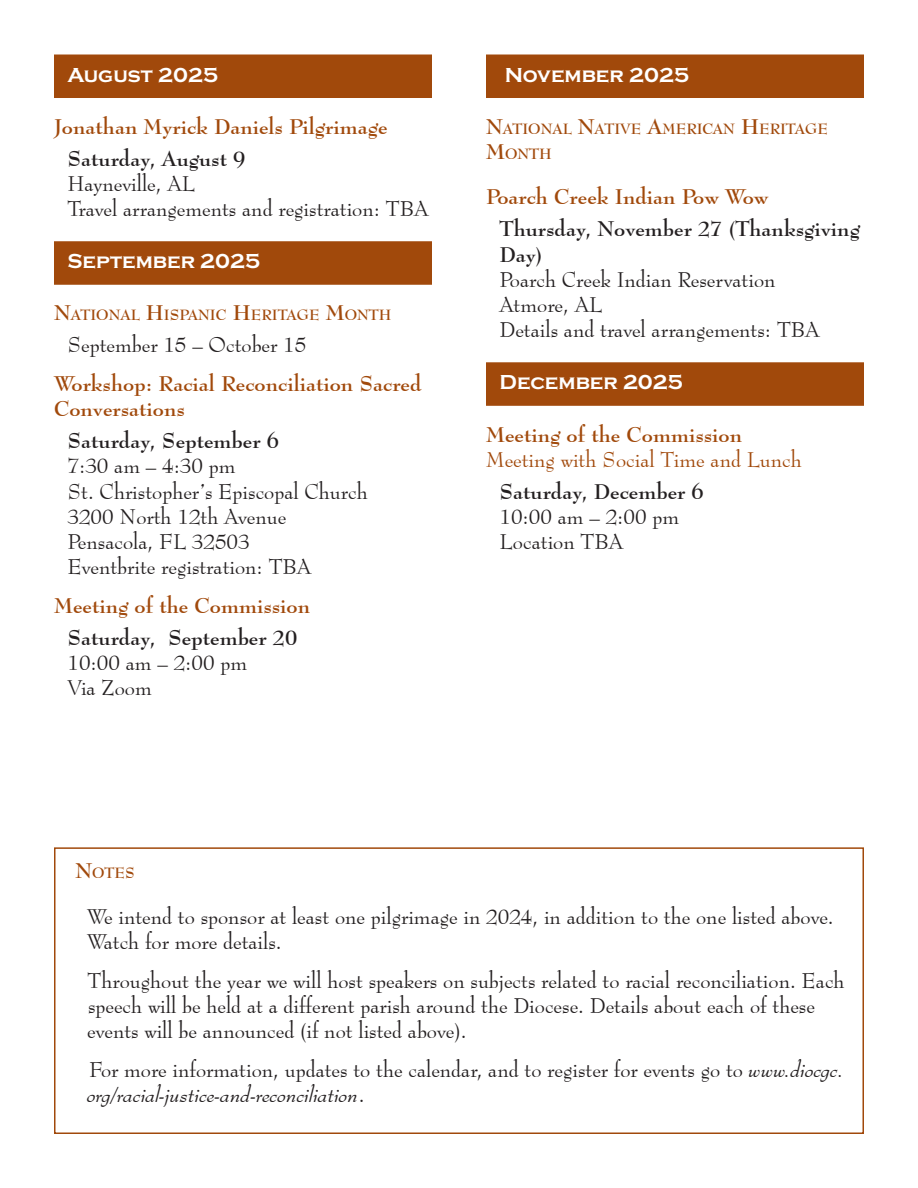
<style>
.page{position:relative;width:918px;height:1188px;background:#fff}
.page>*{position:absolute;margin:0;border:0;box-sizing:border-box;transform-origin:0 0}
.Text{font:21px/25.2px "Bernhard Modern BT";color:#231f20}
.Event{font:700 21px/25.2px "Bernhard Modern BT";color:#a1490b}
.Date{font:700 21px/25.2px "Bernhard Modern BT";color:#231f20}
.Month{font:700 21px "Copperplate";color:#fff}
.Event-2{font:21px "Bernhard Modern BT";color:#a1490b}
.Special_Month{font:700 14.7px/25.2px "Bernhard Modern BT";color:#a1490b}
.Event-3{font:700 14.7px "Bernhard Modern BT";color:#a1490b}
.s1{font-size:21px}
.s2{font-style:italic}
</style>
<div class="page">
<div style="left:54px;top:55px;width:378px;height:43px;background:#a1490b"></div>
<div style="left:54px;top:241px;width:378px;height:44px;background:#a1490b"></div>
<div style="left:54px;top:847px;width:810px;height:287px;border:2px solid #a1490b"></div>
<div style="left:486px;top:55px;width:378px;height:43px;background:#a1490b"></div>
<div style="left:486px;top:362px;width:378px;height:44px;background:#a1490b"></div>
<p class="Month" style="left:68px;top:63px;width:152px">August 2025</p>
<p class="Event" style="left:54px;top:113px;width:335px">Jonathan Myrick Daniels Pilgrimage</p>
<p class="Date" style="left:68px;top:145px;width:180px">Saturday, August 9</p>
<p class="Text" style="left:68px;top:170px;width:129px">Hayneville, AL</p>
<p class="Text" style="left:68px;top:195px;width:363px">Travel arrangements and registration: TBA</p>
<p class="Month" style="left:68px;top:250px;width:194px">September 2025</p>
<p class="Special_Month" style="left:54px;top:302px;width:338px"><span class="s1">N</span>ATIONAL <span class="s1">H</span>ISPANIC <span class="s1">H</span>ERITAGE <span class="s1">M</span>ONTH</p>
<p class="Text" style="left:68px;top:332px;width:240px">September 15 – October 15</p>
<p class="Event" style="left:54px;top:371px;width:369px">Workshop: Racial Reconciliation Sacred<br>Conversations</p>
<p class="Date" style="left:68px;top:428px;width:213px">Saturday, September 6</p>
<p class="Text" style="left:68px;top:453px;width:170px">7:30 am – 4:30 pm</p>
<p class="Text" style="left:68px;top:478px;width:302px">St. Christopher’s Episcopal Church</p>
<p class="Text" style="left:68px;top:503px;width:220px">3200 North 12th Avenue</p>
<p class="Text" style="left:68px;top:528px;width:184px">Pensacola, FL 32503</p>
<p class="Text" style="left:68px;top:554px;width:245px">Eventbrite registration: TBA</p>
<p class="Event" style="left:54px;top:592px;width:258px">Meeting of the Commission</p>
<p class="Date" style="left:68px;top:624px;width:231px">Saturday, September 20</p>
<p class="Text" style="left:68px;top:649px;width:181px">10:00 am – 2:00 pm</p>
<p class="Text" style="left:68px;top:675px;width:86px">Via Zoom</p>
<p class="Month" style="left:505px;top:63px;width:186px">November 2025</p>
<p class="Special_Month" style="left:486px;top:116px;width:344px"><span class="s1">N</span>ATIONAL <span class="s1">N</span>ATIVE <span class="s1">A</span>MERICAN <span class="s1">H</span>ERITAGE<br><span class="s1">M</span>ONTH</p>
<p class="Event" style="left:486px;top:184px;width:284px">Poarch Creek Indian Pow Wow</p>
<p class="Date" style="left:500px;top:216px;width:362px">Thursday, November 27 (Thanksgiving<br>Day)</p>
<p class="Text" style="left:500px;top:266px;width:278px">Poarch Creek Indian Reservation</p>
<p class="Text" style="left:500px;top:291px;width:104px">Atmore, AL</p>
<p class="Text" style="left:500px;top:316px;width:322px">Details and travel arrangements: TBA</p>
<p class="Month" style="left:500px;top:371px;width:185px">December 2025</p>
<p class="Event" style="left:486px;top:421px;width:258px">Meeting of the Commission</p>
<p class="Event-2" style="left:486px;top:446px;width:317px">Meeting with Social Time and Lunch</p>
<p class="Date" style="left:500px;top:478px;width:206px">Saturday, December 6</p>
<p class="Text" style="left:500px;top:503px;width:181px">10:00 am – 2:00 pm</p>
<p class="Text" style="left:500px;top:528px;width:125px">Location TBA</p>
<p class="Event-3" style="left:75px;top:864px;width:61px"><span class="s1">N</span>OTES</p>
<p class="Text" style="left:87px;top:903px;width:748px">We intend to sponsor at least one pilgrimage in 2024, in addition to the one listed above.<br>Watch for more details.</p>
<p class="Text" style="left:87px;top:967px;width:759px">Throughout the year we will host speakers on subjects related to racial reconciliation. Each speech will be held at a different parish around the Diocese. Details about each of these events will be announced (if not listed above).</p>
<p class="Text" style="left:88px;top:1056px;width:758px">For more information, updates to the calendar, and to register for events go to <span class="s2">www.diocgc. org/racial-justice-and-reconciliation</span>.</p>
</div>
